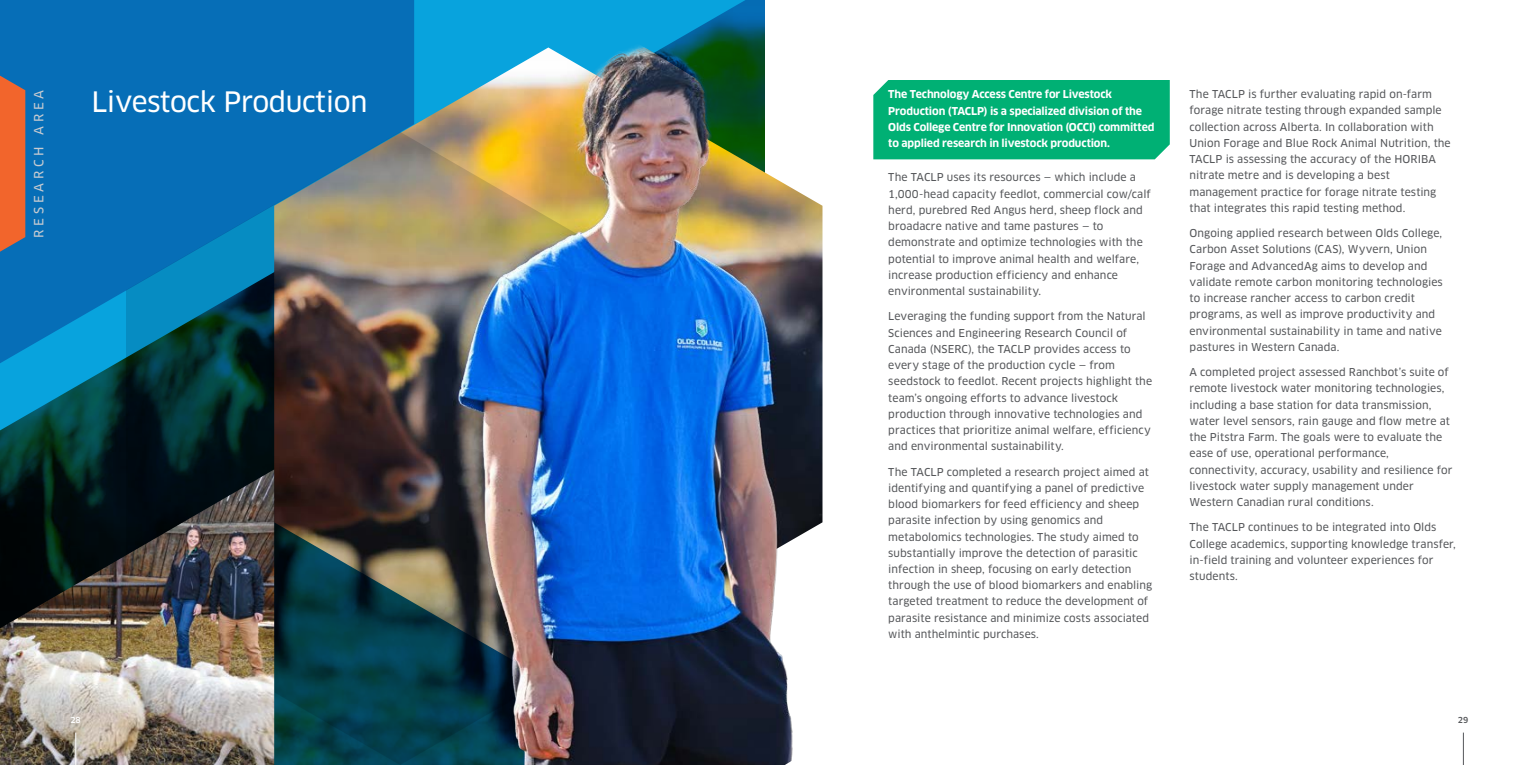
<style>
.page{position:relative;width:1530px;height:765px;background:#fff}
.page>*{position:absolute;margin:0;border:0;box-sizing:border-box;transform-origin:0 0}
.t1{font:27.5px "Clan Pro News";letter-spacing:-.015em;color:#fff}
.t2{font:12.5px "Clan Pro News";letter-spacing:.3em;color:#c7cbd1}
.t3{font:10.62px/16.2px "Clan Pro News";letter-spacing:.005em;color:#55575a}
.t4{font:700 10.62px/16.2px "Clan Pro";letter-spacing:-.015em;color:#fff}
.t5{font:500 8.12px "Clan Pro";color:#55575a}
.t6{font:500 8.12px "Clan Pro";color:#fff}
</style>
<div class="page">
<svg style="left:0;top:363px;width:126px;height:67px;background:#06728c"></svg>
<svg style="left:0;top:0;width:274px;height:363px;background:#0671b9"></svg>
<hr style="left:1463px;top:733px;width:1px;height:32px;background:#55575a">
<svg style="left:126px;top:132px;width:148px;height:337px;background:#045378"></svg>
<img style="left:0;top:469px;width:274px;height:296px">
<svg style="left:0;top:76px;width:25px;height:176px;background:#de6537"></svg>
<img style="left:274px;top:0;width:548px;height:765px">
<div style="left:873px;top:80px;width:297px;height:79px;background:#00b074"></div>
<hr style="left:75px;top:733px;width:1px;height:32px;background:#fff">
<p class="t2" style="left:32px;top:238px;width:149px;rotate:-90deg">RESEARCH AREA</p>
<h1 class="t1" style="left:92px;top:85px;width:277px">Livestock Production</h1>
<p class="t4" style="left:888px;top:86px;width:268px">The Technology Access Centre for Livestock Production (TACLP) is a specialized division of the Olds College Centre for Innovation (OCCI) committed to applied research in livestock production.</p>
<p class="t3" style="left:888px;top:169px;width:264px">The TACLP uses its resources — which include a 1,000-head capacity feedlot, commercial cow/calf herd, purebred Red Angus herd, sheep flock and broadacre native and tame pastures — to demonstrate and optimize technologies with the potential to improve animal health and welfare, increase production efficiency and enhance environmental sustainability.</p>
<p class="t3" style="left:888px;top:308px;width:265px">Leveraging the funding support from the Natural Sciences and Engineering Research Council of Canada (NSERC), the TACLP provides access to every stage of the production cycle — from seedstock to feedlot. Recent projects highlight the team’s ongoing efforts to advance livestock production through innovative technologies and practices that prioritize animal welfare, efficiency and environmental sustainability.</p>
<p class="t3" style="left:888px;top:464px;width:265px">The TACLP completed a research project aimed at identifying and quantifying a panel of predictive blood biomarkers for feed efficiency and sheep parasite infection by using genomics and metabolomics technologies. The study aimed to substantially improve the detection of parasitic infection in sheep, focusing on early detection through the use of blood biomarkers and enabling targeted treatment to reduce the development of parasite resistance and minimize costs associated with anthelmintic purchases.</p>
<p class="t6" style="left:70px;top:716px;width:12px">28</p>
<p class="t3" style="left:1190px;top:86px;width:263px">The TACLP is further evaluating rapid on-farm forage nitrate testing through expanded sample collection across Alberta. In collaboration with Union Forage and Blue Rock Animal Nutrition, the TACLP is assessing the accuracy of the HORIBA nitrate metre and is developing a best management practice for forage nitrate testing that integrates this rapid testing method.</p>
<p class="t3" style="left:1190px;top:225px;width:255px">Ongoing applied research between Olds College, Carbon Asset Solutions (CAS), Wyvern, Union Forage and AdvancedAg aims to develop and validate remote carbon monitoring technologies to increase rancher access to carbon credit programs, as well as improve productivity and environmental sustainability in tame and native pastures in Western Canada.</p>
<p class="t3" style="left:1190px;top:364px;width:264px">A completed project assessed Ranchbot’s suite of remote livestock water monitoring technologies, including a base station for data transmission, water level sensors, rain gauge and flow metre at the Pitstra Farm. The goals were to evaluate the ease of use, operational performance, connectivity, accuracy, usability and resilience for livestock water supply management under Western Canadian rural conditions.</p>
<p class="t3" style="left:1190px;top:519px;width:268px">The TACLP continues to be integrated into Olds College academics, supporting knowledge transfer, in-field training and volunteer experiences for students.</p>
<p class="t5" style="left:1458px;top:716px;width:12px">29</p>
</div>
